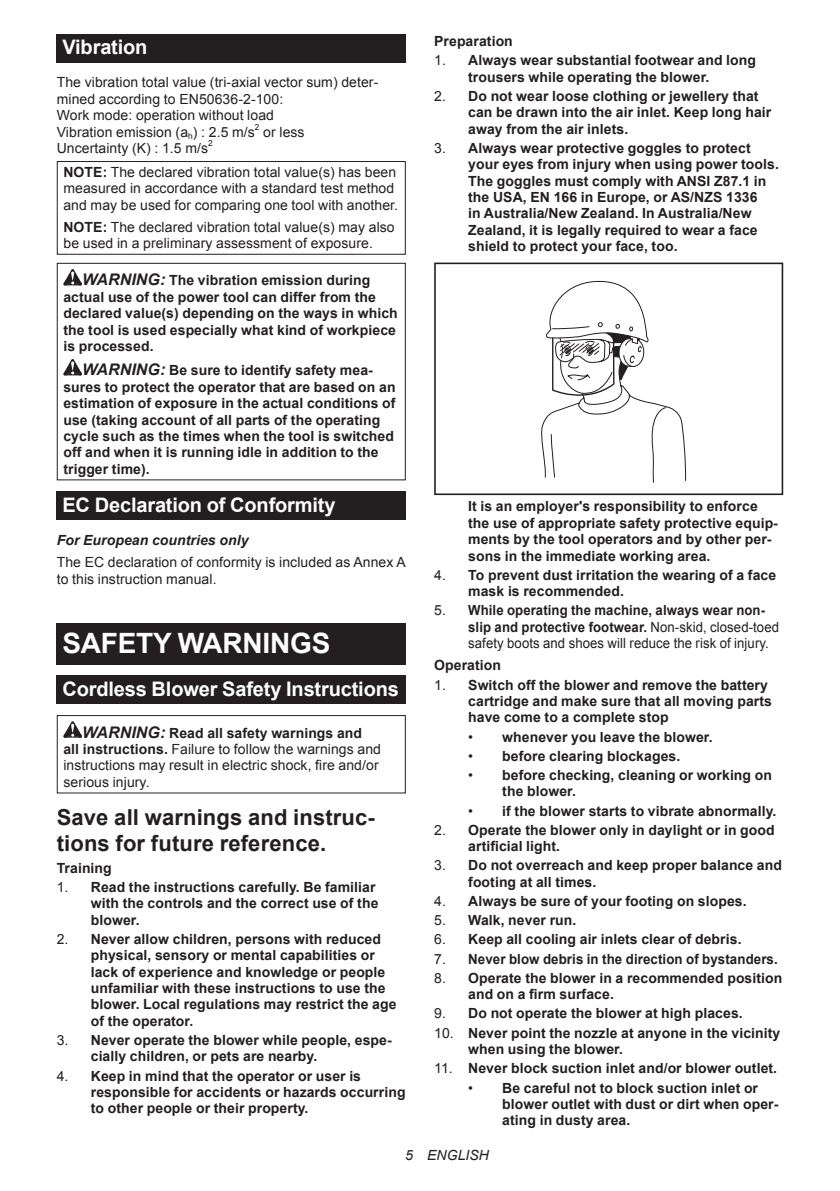
<style>
.page{position:relative;width:840px;height:1191px;background:#fff}
.page>*{position:absolute;margin:0;border:0;box-sizing:border-box;transform-origin:0 0}
.t1{font:700 28px "Arial";letter-spacing:-.01em;color:#fff}
.t2{font:700 22px/25.8px "Arial";letter-spacing:.005em;color:#231f20}
.t3{font:700 20px "Arial";letter-spacing:-.01em;color:#fff}
.t4{font:700 14px/16.4px "Arial";letter-spacing:.005em;color:#231f20}
.t5{font:14px/16.4px "Arial";letter-spacing:.005em;color:#231f20}
.t6{font:700 14px "Arial";letter-spacing:.005em;color:#231f20;scale:.95 1}
.t7{font:italic 700 14px "Arial";letter-spacing:.005em;color:#231f20}
.t8{font:italic 14px "Arial";letter-spacing:.005em;color:#231f20}
.t9{font:8.4px "Arial";color:#231f20}
.s1{font-weight:700}
.s2{font-style:italic;font-size:16px}
.s3{font-weight:700;font-style:italic;font-size:16px}
.s4{font-weight:400}
</style>
<div class="page">
<div style="left:57px;top:34px;width:348px;height:29px;background:#231f20"></div>
<div style="left:57px;top:161px;width:348px;height:94px;border:1px solid #231f20"></div>
<svg style="left:63px;top:269px;width:19px;height:16px"></svg>
<svg style="left:63px;top:359px;width:19px;height:16px"></svg>
<div style="left:57px;top:263px;width:348px;height:217px;border:1px solid #231f20"></div>
<div style="left:57px;top:492px;width:348px;height:28px;background:#231f20"></div>
<div style="left:57px;top:623px;width:348px;height:41px;background:#231f20"></div>
<div style="left:57px;top:675px;width:348px;height:29px;background:#231f20"></div>
<svg style="left:63px;top:721px;width:19px;height:16px"></svg>
<div style="left:57px;top:715px;width:348px;height:78px;border:1px solid #231f20"></div>
<svg style="left:434px;top:262px;width:348px;height:233px"></svg>
<svg style="left:537px;top:278px;width:149px;height:205px"></svg>
<h3 class="t3" style="left:62px;top:34px;width:86px">Vibration</h3>
<p class="t5" style="left:57px;top:74px;width:323px">The vibration total value (tri-axial vector sum) deter&shy;mined according to EN50636-2-100:<br>Work mode: operation without load<br>Vibration emission (a<sub>h</sub>) : 2.5 m/s</p>
<p class="t9" style="left:255px;top:121px;width:6px">2</p>
<p class="t5" style="left:263px;top:124px;width:43px">or less</p>
<p class="t5" style="left:57px;top:140px;width:153px">Uncertainty (K) : 1.5 m/s</p>
<p class="t9" style="left:208px;top:137px;width:6px">2</p>
<p class="t5" style="left:63px;top:164px;width:336px"><span class="s1">NOTE:</span> The declared vibration total value(s) has been measured in accordance with a standard test method and may be used for comparing one tool with another.</p>
<p class="t5" style="left:63px;top:219px;width:332px"><span class="s1">NOTE:</span> The declared vibration total value(s) may also be used in a preliminary assessment of exposure.</p>
<p class="t4" style="left:63px;top:273px;width:335px;text-indent:19px"><span class="s2">WARNING:</span> The vibration emission during actual use of the power tool can differ from the declared value(s) depending on the ways in which the tool is used especially what kind of workpiece is processed.</p>
<p class="t4" style="left:63px;top:363px;width:333px;text-indent:19px"><span class="s2">WARNING:</span> Be sure to identify safety mea&shy;sures to protect the operator that are based on an estimation of exposure in the actual conditions of use (taking account of all parts of the operating cycle such as the times when the tool is switched off and when it is running idle in addition to the trigger time).</p>
<h3 class="t3" style="left:62px;top:491px;width:274px">EC Declaration of Conformity</h3>
<p class="t7" style="left:57px;top:531px;width:193px">For European countries only</p>
<p class="t5" style="left:57px;top:554px;width:350px">The EC declaration of conformity is included as Annex A to this instruction manual.</p>
<h1 class="t1" style="left:62px;top:624px;width:269px">SAFETY WARNINGS</h1>
<h3 class="t3" style="left:62px;top:675px;width:338px">Cordless Blower Safety Instructions</h3>
<p class="t5" style="left:63px;top:724px;width:319px;text-indent:19px"><span class="s3">WARNING:</span> <span class="s1">Read all safety warnings and all instructions.</span> Failure to follow the warnings and instructions may result in electric shock, fire and/or serious injury.</p>
<h2 class="t2" style="left:57px;top:805px;width:319px">Save all warnings and instruc&shy;tions for future reference.</h2>
<p class="t4" style="left:57px;top:860px;width:57px">Training</p>
<p class="t4" style="left:91px;top:879px;width:289px;text-indent:-34px"><span class="s4">1.</span> Read the instructions carefully. Be familiar with the controls and the correct use of the blower.</p>
<p class="t4" style="left:91px;top:931px;width:307px;text-indent:-34px"><span class="s4">2.</span> Never allow children, persons with reduced physical, sensory or mental capabilities or lack of experience and knowledge or people unfamiliar with these instructions to use the blower. Local regulations may restrict the age of the operator.</p>
<p class="t4" style="left:91px;top:1032px;width:302px;text-indent:-34px"><span class="s4">3.</span> Never operate the blower while people, espe&shy;cially children, or pets are nearby.</p>
<p class="t4" style="left:91px;top:1068px;width:316px;text-indent:-34px"><span class="s4">4.</span> Keep in mind that the operator or user is responsible for accidents or hazards occurring to other people or their property.</p>
<p class="t4" style="left:434px;top:33px;width:80px">Preparation</p>
<p class="t4" style="left:468px;top:53px;width:289px;text-indent:-34px"><span class="s4">1.</span> Always wear substantial footwear and long trousers while operating the blower.</p>
<p class="t4" style="left:468px;top:88px;width:304px;text-indent:-34px"><span class="s4">2.</span> Do not wear loose clothing or jewellery that can be drawn into the air inlet. Keep long hair away from the air inlets.</p>
<p class="t4" style="left:468px;top:140px;width:312px;text-indent:-34px"><span class="s4">3.</span> Always wear protective goggles to protect your eyes from injury when using power tools.<br>The goggles must comply with ANSI Z87.1 in the USA, EN 166 in Europe, or AS/NZS 1336<br>in Australia/New Zealand. In Australia/New Zealand, it is legally required to wear a face shield to protect your face, too.</p>
<p class="t4" style="left:468px;top:499px;width:311px">It is an employer's responsibility to enforce the use of appropriate safety protective equip&shy;ments by the tool operators and by other per&shy;sons in the immediate working area.</p>
<p class="t4" style="left:468px;top:567px;width:309px;text-indent:-34px"><span class="s4">4.</span> To prevent dust irritation the wearing of a face mask is recommended.</p>
<p class="t5" style="left:468px;top:602px;width:312px;text-indent:-34px">5. <span class="s1">While operating the machine, always wear non&shy;slip and protective footwear.</span> Non-skid, closed-toed safety boots and shoes will reduce the risk of injury.</p>
<p class="t4" style="left:434px;top:657px;width:68px">Operation</p>
<p class="t4" style="left:468px;top:677px;width:305px;text-indent:-34px"><span class="s4">1.</span> Switch off the blower and remove the battery cartridge and make sure that all moving parts have come to a complete stop</p>
<p class="t4" style="left:468px;top:729px;width:246px"><span class="s4">•</span> whenever you leave the blower.</p>
<p class="t4" style="left:468px;top:748px;width:213px"><span class="s4">•</span> before clearing blockages.</p>
<p class="t4" style="left:502px;top:767px;width:271px;text-indent:-34px"><span class="s4">•</span> before checking, cleaning or working on the blower.</p>
<p class="t4" style="left:468px;top:803px;width:309px"><span class="s4">•</span> if the blower starts to vibrate abnormally.</p>
<p class="t4" style="left:468px;top:822px;width:308px;text-indent:-34px"><span class="s4">2.</span> Operate the blower only in daylight or in good artificial light.</p>
<p class="t4" style="left:468px;top:857px;width:315px;text-indent:-34px"><span class="s4">3.</span> Do not overreach and keep proper balance and footing at all times.</p>
<p class="t4" style="left:434px;top:893px;width:314px"><span class="s4">4.</span> Always be sure of your footing on slopes.</p>
<p class="t4" style="left:434px;top:912px;width:144px"><span class="s4">5.</span> Walk, never run.</p>
<p class="t4" style="left:434px;top:931px;width:309px"><span class="s4">6.</span> Keep all cooling air inlets clear of debris.</p>
<p class="t6" style="left:434px;top:949px;width:363px"><span class="s4">7.</span> Never blow debris in the direction of bystanders.</p>
<p class="t4" style="left:468px;top:970px;width:315px;text-indent:-34px"><span class="s4">8.</span> Operate the blower in a recommended position and on a firm surface.</p>
<p class="t4" style="left:434px;top:1005px;width:310px"><span class="s4">9.</span> Do not operate the blower at high places.</p>
<p class="t4" style="left:468px;top:1025px;width:313px;text-indent:-34px"><span class="s4">10.</span> Never point the nozzle at anyone in the vicinity when using the blower.</p>
<p class="t4" style="left:434px;top:1060px;width:344px"><span class="s4">11.</span> Never block suction inlet and/or blower outlet.</p>
<p class="t4" style="left:502px;top:1079px;width:277px;text-indent:-34px"><span class="s4">•</span> Be careful not to block suction inlet or blower outlet with dust or dirt when oper&shy;ating in dusty area.</p>
<p class="t8" style="left:405px;top:1146px;width:85px">5 ENGLISH</p>
</div>
